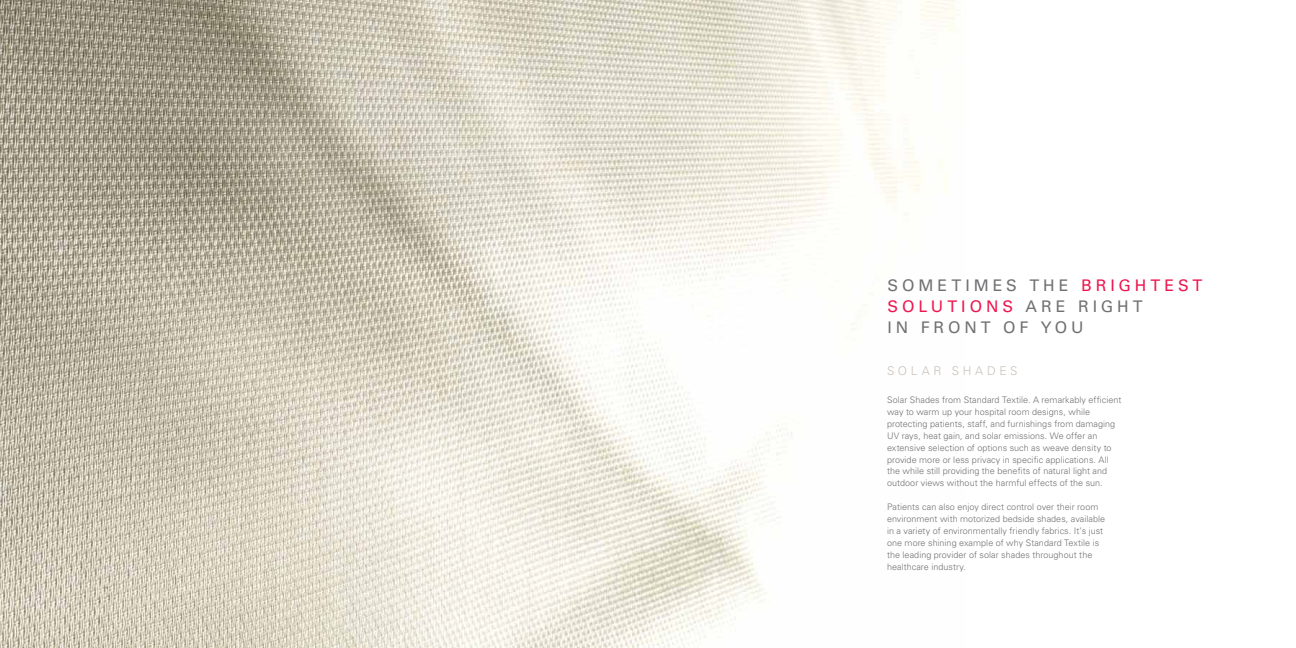
<style>
.page{position:relative;width:1296px;height:648px;background:#fff}
.page>*{position:absolute;margin:0;border:0;box-sizing:border-box;transform-origin:0 0}
.t1{font:16px "Univers LT Std";color:#717073}
.t2{font:16px "Univers LT Std";letter-spacing:.245em;color:#ed174f}
.t3{font:300 12px "Univers LT Std";letter-spacing:.3em;color:#c9c1b8}
.t4{font:300 9px/12px "Univers LT Std";letter-spacing:.005em;color:#717073}
.s1{color:#717073}
</style>
<div class="page">
<img style="left:0;top:0;width:956px;height:648px">
<h1 class="t1" style="left:888px;top:275px;width:61px">SO METI</h1>
<h1 class="t1" style="left:974px;top:275px;width:32px">MES</h1>
<h1 class="t1" style="left:1029px;top:275px;width:14px">THE</h1>
<h1 class="t2" style="left:1081px;top:275px;width:15px">BRIGHTEST</h1>
<h1 class="t2" style="left:888px;top:296px;width:152px">SOLUTIONS <span class="s1">ARE</span></h1>
<h1 class="t1" style="left:1078px;top:296px;width:14px">RIGHT</h1>
<h1 class="t1" style="left:888px;top:317px;width:10px">IN</h1>
<h1 class="t1" style="left:921px;top:317px;width:15px">FRONT</h1>
<h1 class="t1" style="left:1003px;top:317px;width:13px">OF</h1>
<h1 class="t1" style="left:1041px;top:317px;width:29px">YOU</h1>
<h2 class="t3" style="left:887px;top:363px;width:132px">SOLAR SHADES</h2>
<p class="t4" style="left:887px;top:393px;width:236px">Solar Shades from Standard Textile. A remarkably efficient way to warm up your hospital room designs, while protecting patients, staff, and furnishings from damaging UV rays, heat gain, and solar emissions. We offer an extensive selection of options such as weave density to provide more or less privacy in specific applications. All the while still providing the benefits of natural light and outdoor views without the harmful effects of the sun.</p>
<p class="t4" style="left:887px;top:501px;width:220px">Patients can also enjoy direct control over their room environment with motorized bedside shades, available in a variety of environmentally friendly fabrics. It’s just one more shining example of why Standard Textile is the leading provider of solar shades throughout the healthcare industry.</p>
</div>
